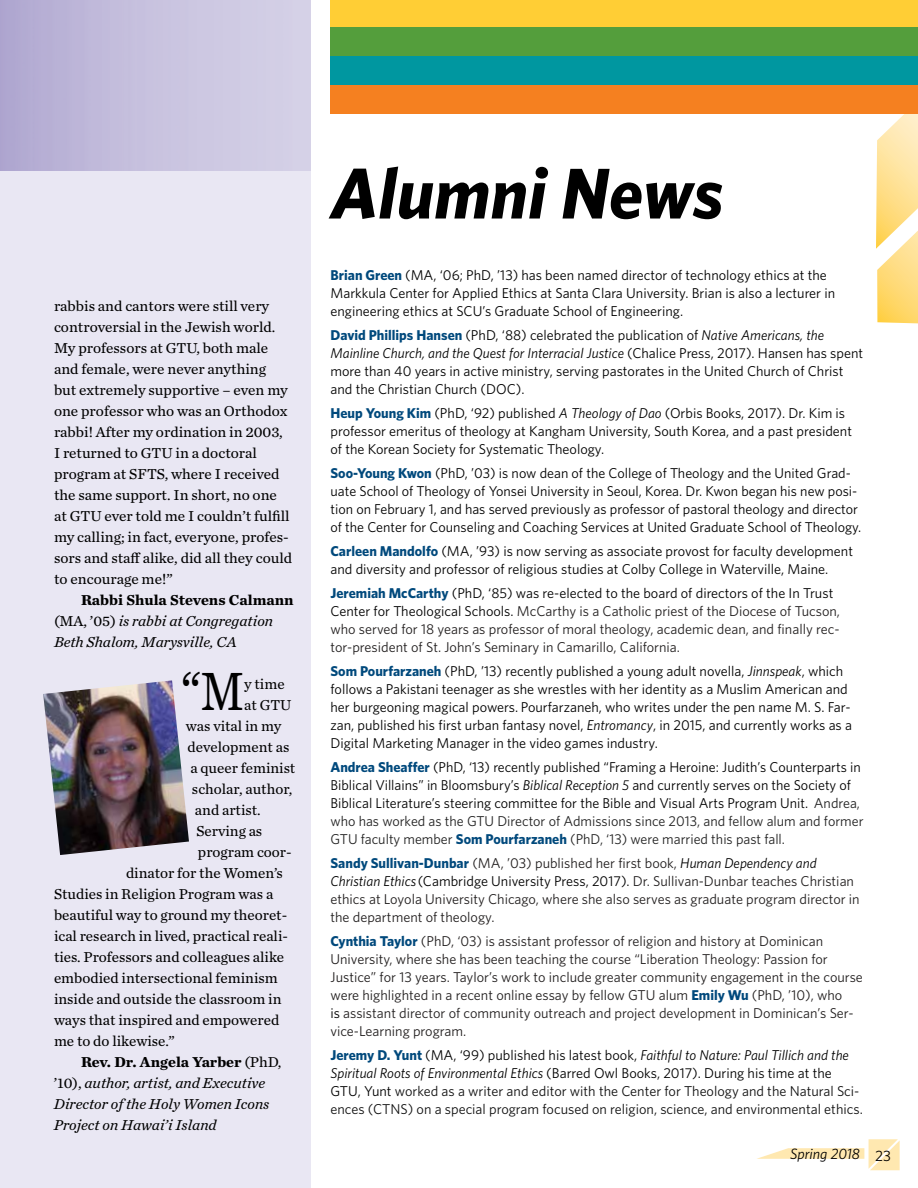
<style>
.page{position:relative;width:918px;height:1188px;background:#fff}
.page>*{position:absolute;margin:0;border:0;box-sizing:border-box;transform-origin:0 0}
.t1{font:italic 700 72px "Whitney";color:#000}
.t2{font:56.25px "Chronicle Text G2";color:#000;scale:.84 1}
.t3{font:15px/21px "Chronicle Text G2";color:#000}
.t4{font:italic 15px/21px "Chronicle Text G2";color:#000}
.t5{font:700 15px "Chronicle Text G2";color:#000}
.t6{font:italic 15px "Whitney";color:#000}
.t7{font:14.25px/18px "Whitney";color:#000}
.t8{font:14.25px/18px "Whitney";color:#221f1f}
.t9{font:14.25px/18px "Whitney";color:#111}
.s1{font-weight:700;font-style:normal}
.s2{font-style:normal}
.s3{font-weight:400}
.s4{font-weight:700;color:#00497c}
.s5{font-style:italic}
.s6{color:#000}
.s7{color:#222}
.s8{font-style:italic;color:#000}
</style>
<div class="page">
<svg style="left:0;top:0;width:310px;height:1188px;fill:#e9e7f3"></svg>
<svg style="left:876px;top:114px;width:42px;height:209px"></svg>
<div style="left:330px;top:0;width:588px;height:27px;background:#ffce35"></div>
<div style="left:330px;top:27px;width:588px;height:29px;background:#549e3c"></div>
<div style="left:330px;top:56px;width:588px;height:29px;background:#0097a0"></div>
<div style="left:330px;top:85px;width:588px;height:29px;background:#f58020"></div>
<svg style="left:757px;top:1139px;width:143px;height:31px"></svg>
<img style="left:43px;top:680px;width:146px;height:175px">
<p class="t3" style="left:54px;top:295px;width:240px">rabbis and cantors were still very controversial in the Jewish world.<br>My professors at GTU, both male and female, were never anything but extremely supportive – even my one professor who was an Orthodox rabbi! After my ordination in 2003, I returned to GTU in a doctoral program at SFTS, where I received the same support. In short, no one at GTU ever told me I couldn’t fulfill my calling; in fact, everyone, profes&shy;sors and staff alike, did all they could to encourage me!”</p>
<p class="t4" style="left:54px;top:589px;width:241px;text-indent:27px"><span class="s1">Rabbi Shula Stevens Calmann </span><span class="s2">(MA, ’05)</span> is rabbi at Congregation<br>Beth Shalom, Marysville, CA</p>
<h2 class="t2" style="left:181px;top:649px;width:77px">“M</h2>
<p class="t3" style="left:244px;top:673px;width:42px">y time</p>
<p class="t3" style="left:244px;top:694px;width:49px">at GTU</p>
<p class="t3" style="left:186px;top:715px;width:97px">was vital in my</p>
<p class="t3" style="left:187px;top:736px;width:103px">development as</p>
<p class="t3" style="left:190px;top:757px;width:106px">a queer feminist</p>
<p class="t3" style="left:192px;top:778px;width:102px">scholar, author,</p>
<p class="t3" style="left:195px;top:799px;width:67px">and artist.</p>
<p class="t3" style="left:196px;top:820px;width:67px">Serving as</p>
<p class="t3" style="left:198px;top:841px;width:95px">program coor-</p>
<p class="t3" style="left:126px;top:862px;width:158px">dinator for the Women’s</p>
<p class="t3" style="left:54px;top:883px;width:221px">Studies in Religion Program was a</p>
<p class="t3" style="left:54px;top:904px;width:235px">beautiful way to ground my theoret-</p>
<p class="t3" style="left:54px;top:925px;width:235px">ical research in lived, practical reali-</p>
<p class="t3" style="left:54px;top:946px;width:232px">ties. Professors and colleagues alike</p>
<p class="t3" style="left:54px;top:967px;width:225px">embodied intersectional feminism</p>
<p class="t3" style="left:54px;top:988px;width:229px">inside and outside the classroom in</p>
<p class="t3" style="left:54px;top:1009px;width:227px">ways that inspired and empowered</p>
<p class="t3" style="left:54px;top:1030px;width:122px">me to do likewise.”</p>
<p class="t5" style="left:81px;top:1050px;width:202px">Rev. Dr. Angela Yarber <span class="s3">(PhD,</span></p>
<p class="t4" style="left:54px;top:1072px;width:213px"><span class="s2">’10),</span> author, artist, and Executive</p>
<p class="t4" style="left:54px;top:1093px;width:217px">Director of the Holy Women Icons</p>
<p class="t4" style="left:54px;top:1114px;width:164px">Project on Hawai’i Island</p>
<h1 class="t1" style="left:330px;top:145px;width:394px">Alumni News</h1>
<p class="t7" style="left:330px;top:266px;width:506px"><span class="s4">Brian Green</span> (MA, ‘06; PhD, ’13) has been named director of technology ethics at the<br>Markkula Center for Applied Ethics at Santa Clara University. Brian is also a lecturer in engineering ethics at SCU’s Graduate School of Engineering.</p>
<p class="t7" style="left:330px;top:326px;width:534px"><span class="s4">David Phillips Hansen</span> (PhD, ‘88) celebrated the publication of <span class="s5">Native Americans, the Mainline Church, and the Quest for Interracial Justice</span> (Chalice Press, 2017). Hansen has spent more than 40 years in active ministry, serving pastorates in the United Church of Christ and the Christian Church (DOC).</p>
<p class="t7" style="left:330px;top:404px;width:523px"><span class="s4">Heup Young Kim</span> (PhD, ‘92) published <span class="s5">A Theology of Dao</span> (Orbis Books, 2017). Dr. Kim is professor emeritus of theology at Kangham University, South Korea, and a past president of the Korean Society for Systematic Theology.</p>
<p class="t7" style="left:330px;top:464px;width:532px"><span class="s4">Soo-Young Kwon</span> (PhD, ’03) is now dean of the College of Theology and the United Grad&shy;uate School of Theology of Yonsei University in Seoul, Korea. Dr. Kwon began his new posi&shy;tion on February 1, and has served previously as professor of pastoral theology and director of the Center for Counseling and Coaching Services at United Graduate School of Theology.</p>
<p class="t7" style="left:330px;top:542px;width:524px"><span class="s4">Carleen Mandolfo</span> (MA, ’93) is now serving as associate provost for faculty development and diversity and professor of religious studies at Colby College in Waterville, Maine.</p>
<p class="t8" style="left:330px;top:584px;width:511px"><span class="s4">Jeremiah McCarthy</span> <span class="s6">(PhD, ‘85) was re-elected to the board of directors of the In Trust Center for Theological Schools.</span> McCarthy is a Catholic priest of the Diocese of Tucson, who served for 18 years as professor of moral theology, academic dean, and finally rec&shy;tor-president of St. John’s Seminary in Camarillo, California.</p>
<p class="t7" style="left:330px;top:662px;width:523px"><span class="s4">Som Pourfarzaneh</span> (PhD, ’13) recently published a young adult novella, <span class="s5">Jinnspeak</span>, which follows a Pakistani teenager as she wrestles with her identity as a Muslim American and her burgeoning magical powers. Pourfarzaneh, who writes under the pen name M. S. Far&shy;zan, published his first urban fantasy novel, <span class="s5">Entromancy</span>, in 2015, and currently works as a Digital Marketing Manager in the video games industry.</p>
<p class="t7" style="left:330px;top:758px;width:535px"><span class="s4">Andrea Sheaffer</span> (PhD, ‘13) recently published “Framing a Heroine: Judith’s Counterparts in Biblical Villains” in Bloomsbury’s <span class="s5">Biblical Reception 5</span> and currently serves on the Society of Biblical Literature’s steering committee for the Bible and Visual Arts Program Unit. <span class="s7">Andrea, who has worked as the GTU Director of Admissions since 2013, and fellow alum and former GTU faculty member</span> <span class="s4">Som Pourfarzaneh</span> <span class="s7">(PhD, ‘13) were married this past fall.</span></p>
<p class="t8" style="left:330px;top:854px;width:531px"><span class="s4">Sandy Sullivan-Dunbar</span> (MA, ’03) published her first book, <span class="s8">Human Dependency and Christian Ethics</span> <span class="s6">(Cambridge University Press, 2017).</span> Dr. Sullivan-Dunbar teaches Christian ethics at Loyola University Chicago, where she also serves as graduate program director in the department of theology.</p>
<p class="t8" style="left:330px;top:932px;width:534px"><span class="s4">Cynthia Taylor</span> (PhD, ‘03) is assistant professor of religion and history at Dominican University, where she has been teaching the course “Liberation Theology: Passion for Justice” for 13 years. Taylor’s work to include greater community engagement in the course were highlighted in a recent online essay by fellow GTU alum <span class="s4">Emily Wu</span> (PhD, ’10), who<br><span class="s6">is</span> assistant director of community outreach and project development in Dominican’s Ser&shy;vice-Learning program.</p>
<p class="t9" style="left:330px;top:1046px;width:534px"><span class="s4">Jeremy D. Yunt</span> <span class="s6">(MA, ‘99) published his latest book,</span> <span class="s8">Faithful to Nature: Paul Tillich and the Spiritual Roots of Environmental Ethics</span> <span class="s6">(Barred Owl Books, 2017). During his time at the GTU, Yunt</span> worked as a writer and editor with the Center for Theology and the Natural Sci&shy;ences (CTNS) on a special program focused on religion, science, and environmental ethics.</p>
<p class="t6" style="left:790px;top:1144px;width:102px">Spring 2018 <span class="s2">23</span></p>
</div>
